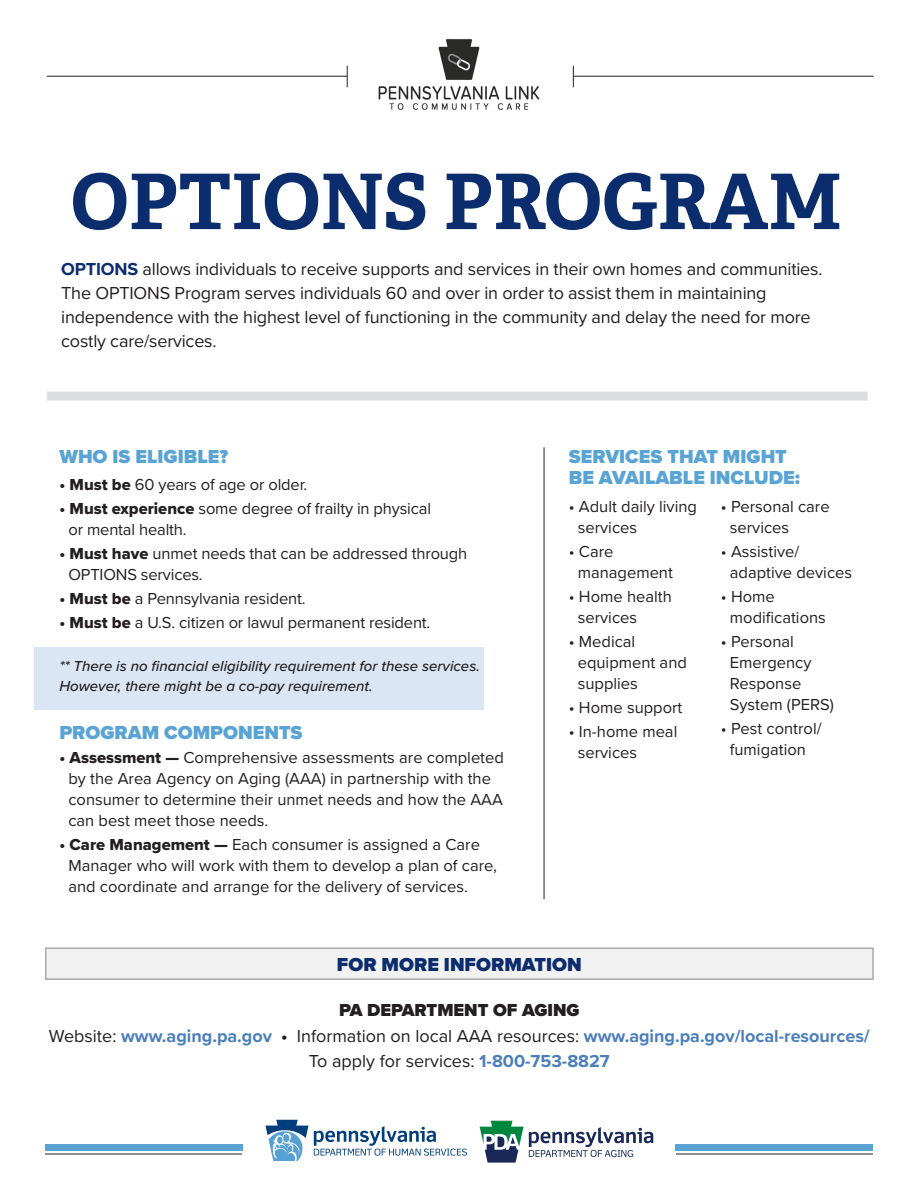
<style>
.page{position:relative;width:918px;height:1188px;background:#fff}
.page>*{position:absolute;margin:0;border:0;box-sizing:border-box;transform-origin:0 0}
.t1{font:700 76.65px "Adelle PE";color:#0c2d6d}
.t2{font:900 19.5px/21px "Proxima Nova";color:#59a4d4}
.t3{font:900 19.5px "Proxima Nova";color:#0c2d6d}
.t4{font:18px/24px "Proxima Nova";letter-spacing:-.01em;color:#231f20}
.t5{font:700 18px "Proxima Nova";color:#4b7ebb}
.t6{font:900 18px "Proxima Nova";color:#231f20}
.t7{font:16.5px/21px "Proxima Nova";color:#231f20}
.t8{font:italic 500 15px/19.5px "Proxima Nova";color:#231f20}
.s1{font-weight:700;color:#0c2d6d}
.s2{font-family:"Proxima Nova Extrabld"}
.s3{font-weight:400;color:#231f20}
.s4{color:#231f20}
.s5{font-weight:700;color:#4b7ebb}
</style>
<div class="page">
<hr style="left:544px;top:447px;width:1px;height:452px;background:#231f20">
<hr style="left:676px;top:1154px;width:197px;height:1px;background:#231f20">
<hr style="left:45px;top:1154px;width:197px;height:1px;background:#231f20">
<div style="left:34px;top:647px;width:450px;height:63px;background:#dae6f4"></div>
<hr style="left:47px;top:76px;width:300px;height:1px;background:#231f20">
<svg style="left:347px;top:66px;width:1px;height:21px"></svg>
<hr style="left:573px;top:76px;width:301px;height:1px;background:#231f20">
<svg style="left:573px;top:66px;width:1px;height:21px"></svg>
<div style="left:47px;top:392px;width:821px;height:9px;background:#dcddde"></div>
<img style="left:378px;top:38px;width:162px;height:72px">
<svg style="left:265px;top:1120px;width:202px;height:41px"></svg>
<div style="left:283px;top:1134px;width:6px;height:8px;background:#56a0d4;border-radius:50%"></div>
<svg style="left:480px;top:1121px;width:173px;height:42px"></svg>
<div style="left:45px;top:948px;width:829px;height:32px;background:#f2f2f3;border:2px solid #a7a9ac"></div>
<div style="left:676px;top:1145px;width:197px;height:6px;background:#59a4d4"></div>
<div style="left:45px;top:1145px;width:197px;height:6px;background:#59a4d4"></div>
<p class="t1" style="left:71px;top:146px;width:773px">OPTIONS PROGRAM</p>
<p class="t4" style="left:61px;top:256px;width:763px"><span class="s1">OPTIONS</span> allows individuals to receive supports and services in their own homes and communities.<br>The OPTIONS Program serves individuals 60 and over in order to assist them in maintaining independence with the highest level of functioning in the community and delay the need for more costly care/services.</p>
<p class="t2" style="left:59px;top:446px;width:170px">WHO IS ELIGIBLE?</p>
<p class="t7" style="left:59px;top:473px;width:250px"><span class="s2">• Must be</span> 60 years of age or older.</p>
<p class="t7" style="left:68px;top:497px;width:364px;text-indent:-9px"><span class="s2">• Must experience</span> some degree of frailty in physical or mental health.</p>
<p class="t7" style="left:68px;top:542px;width:400px;text-indent:-9px"><span class="s2">• Must have</span> unmet needs that can be addressed through<br>OPTIONS services.</p>
<p class="t7" style="left:59px;top:587px;width:248px"><span class="s2">• Must be</span> a Pennsylvania resident.</p>
<p class="t7" style="left:59px;top:611px;width:373px"><span class="s2">• Must be</span> a U.S. citizen or lawul permanent resident.</p>
<p class="t8" style="left:59px;top:656px;width:422px">** There is no financial eligibility requirement for these services.<br>However, there might be a co-pay requirement.</p>
<p class="t2" style="left:59px;top:722px;width:244px">PROGRAM COMPONENTS</p>
<p class="t7" style="left:68px;top:746px;width:437px;text-indent:-9px"><span class="s2">• Assessment —</span> Comprehensive assessments are completed by the Area Agency on Aging (AAA) in partnership with the consumer to determine their unmet needs and how the AAA can best meet those needs.</p>
<p class="t7" style="left:68px;top:833px;width:430px;text-indent:-9px"><span class="s2">• Care Management —</span> Each consumer is assigned a Care<br>Manager who will work with them to develop a plan of care, and coordinate and arrange for the delivery of services.</p>
<p class="t2" style="left:569px;top:446px;width:233px">SERVICES THAT MIGHT<br>BE AVAILABLE INCLUDE:</p>
<p class="t7" style="left:578px;top:496px;width:121px;text-indent:-9px">• Adult daily living services</p>
<p class="t7" style="left:578px;top:541px;width:97px;text-indent:-9px">• Care management</p>
<p class="t7" style="left:578px;top:586px;width:95px;text-indent:-9px">• Home health services</p>
<p class="t7" style="left:578px;top:631px;width:111px;text-indent:-9px">• Medical equipment and supplies</p>
<p class="t7" style="left:569px;top:697px;width:115px">• Home support</p>
<p class="t7" style="left:578px;top:721px;width:101px;text-indent:-9px">• In-home meal services</p>
<p class="t7" style="left:730px;top:496px;width:101px;text-indent:-9px">• Personal care services</p>
<p class="t7" style="left:730px;top:541px;width:124px;text-indent:-9px">• Assistive/ adaptive devices</p>
<p class="t7" style="left:730px;top:586px;width:97px;text-indent:-9px">• Home modifications</p>
<p class="t7" style="left:730px;top:631px;width:106px;text-indent:-9px">• Personal<br>Emergency<br>Response<br>System (PERS)</p>
<p class="t7" style="left:721px;top:718px;width:102px;text-align:center">• Pest control/ fumigation</p>
<p class="t3" style="left:337px;top:950px;width:246px">FOR MORE INFORMATION</p>
<p class="t6" style="left:339px;top:997px;width:242px">PA DEPARTMENT OF AGING</p>
<p class="t5" style="left:49px;top:1022px;width:823px"><span class="s3">Website:</span> www.aging.pa.gov <span class="s4">•</span> <span class="s3">Information on local AAA resources:</span> www.aging.pa.gov/local-resources/</p>
<p class="t4" style="left:309px;top:1048px;width:302px">To apply for services: <span class="s5">1-800-753-8827</span></p>
</div>
